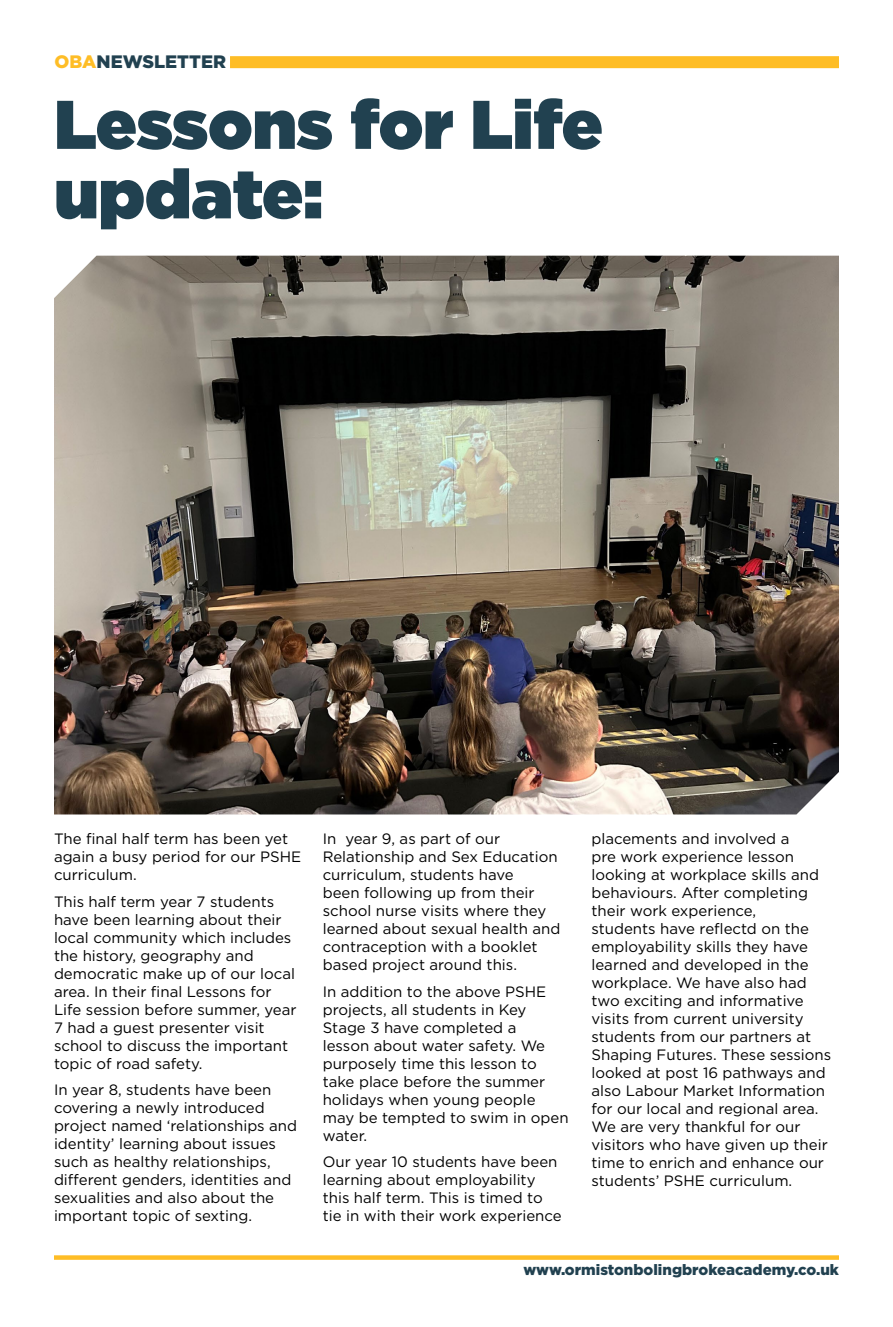
<style>
.page{position:relative;width:893px;height:1327px;background:#fff}
.page>*{position:absolute;margin:0;border:0;box-sizing:border-box;transform-origin:0 0}
.t1{font:900 68.55px/69.4px "Gotham";color:#214150}
.t2{font:900 18px "Gotham";color:#214150}
.t3{font:15px/18px "Gotham";color:#000}
.t4{font:900 15px "Gotham";color:#214150}
.s1{color:#febd26}
</style>
<div class="page">
<div style="left:230px;top:56px;width:609px;height:12px;background:#febd26"></div>
<img style="left:54px;top:255px;width:785px;height:559px">
<svg style="left:54px;top:1255px;width:785px;height:4px;background:#fec237"></svg>
<p class="t2" style="left:54px;top:50px;width:173px"><span class="s1">OBA</span>NEWSLETTER</p>
<h1 class="t1" style="left:54px;top:89px;width:550px">Lessons for Life update:</h1>
<p class="t3" style="left:54px;top:829px;width:249px">The final half term has been yet again a busy period for our PSHE curriculum.</p>
<p class="t3" style="left:54px;top:891px;width:244px">This half term year 7 students have been learning about their local community which includes the history, geography and democratic make up of our local area. In their final Lessons for<br>Life session before summer, year<br>7 had a guest presenter visit school to discuss the important topic of road safety.</p>
<p class="t3" style="left:54px;top:1080px;width:245px">In year 8, students have been covering a newly introduced project named ‘relationships and identity’ learning about issues such as healthy relationships, different genders, identities and sexualities and also about the important topic of sexting.</p>
<p class="t3" style="left:323px;top:829px;width:239px">In year 9, as part of our<br>Relationship and Sex Education curriculum, students have<br>been following up from their school nurse visits where they learned about sexual health and contraception with a booklet based project around this.</p>
<p class="t3" style="left:323px;top:981px;width:247px">In addition to the above PSHE projects, all students in Key<br>Stage 3 have completed a<br>lesson about water safety. We purposely time this lesson to take place before the summer holidays when young people may be tempted to swim in open water.</p>
<p class="t3" style="left:323px;top:1152px;width:241px">Our year 10 students have been learning about employability this half term. This is timed to tie in with their work experience</p>
<p class="t3" style="left:591px;top:829px;width:241px">placements and involved a<br>pre work experience lesson looking at workplace skills and behaviours. After completing their work experience,<br>students have reflectd on the employability skills they have learned and developed in the workplace. We have also had two exciting and informative visits from current university students from our partners at<br>Shaping Futures. These sessions looked at post 16 pathways and also Labour Market Information for our local and regional area.<br>We are very thankful for our visitors who have given up their time to enrich and enhance our students’ PSHE curriculum.</p>
<p class="t4" style="left:523px;top:1258px;width:317px">www.ormistonbolingbrokeacademy.co.uk</p>
</div>
